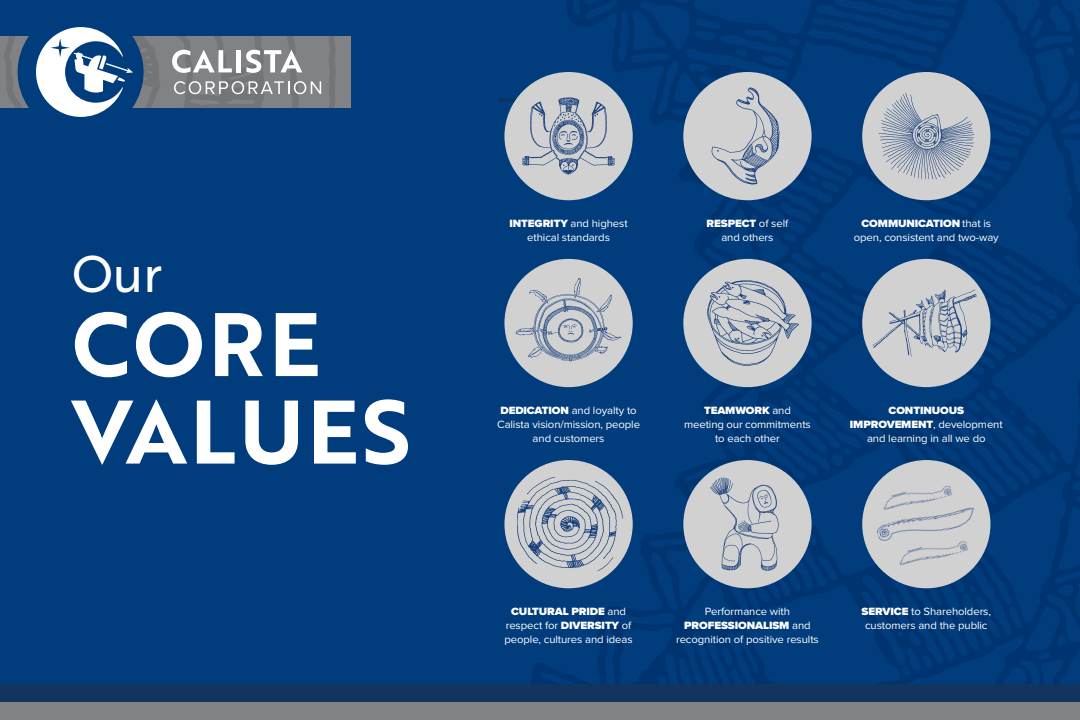
<style>
.page{position:relative;width:1080px;height:720px;background:#fff}
.page>*{position:absolute;margin:0;border:0;box-sizing:border-box;transform-origin:0 0}
.t1{font:87.5px/87.5px "Brother 1816 Bold";letter-spacing:.035em;color:#fff}
.t2{font:50px "Brother 1816 Regular";color:#fff}
.t3{font:10.9px/14.1px "Proxima Nova";letter-spacing:-.01em;color:#fff;text-align:center;scale:1.04 1}
.t4{font:6px "Minion Pro";color:#231f20}
.s1{font-weight:900}
</style>
<div class="page">
<div style="left:0;top:0;width:1080px;height:684px;background:#013d7d"></div>
<img style="left:508px;top:0;width:572px;height:684px">
<div style="left:0;top:702px;width:1080px;height:18px;background:#808285"></div>
<div style="left:0;top:684px;width:1080px;height:18px;background:#12355d"></div>
<div style="left:504px;top:72px;width:129px;height:128px;background:#d1d1d1;border-radius:50%"></div>
<img style="left:522px;top:98px;width:93px;height:77px">
<div style="left:504px;top:259px;width:129px;height:128px;background:#d1d1d1;border-radius:50%"></div>
<img style="left:516px;top:278px;width:106px;height:84px">
<div style="left:504px;top:460px;width:129px;height:128px;background:#d1d1d1;border-radius:50%"></div>
<img style="left:517px;top:477px;width:106px;height:94px">
<div style="left:683px;top:259px;width:129px;height:128px;background:#d1d1d1;border-radius:50%"></div>
<img style="left:707px;top:279px;width:92px;height:88px">
<div style="left:683px;top:460px;width:129px;height:128px;background:#d1d1d1;border-radius:50%"></div>
<img style="left:710px;top:478px;width:68px;height:92px">
<div style="left:862px;top:259px;width:128px;height:128px;background:#d1d1d1;border-radius:50%"></div>
<img style="left:872px;top:289px;width:105px;height:68px">
<div style="left:862px;top:460px;width:128px;height:128px;background:#d1d1d1;border-radius:50%"></div>
<img style="left:876px;top:507px;width:98px;height:34px">
<img style="left:881px;top:485px;width:72px;height:28px">
<img style="left:897px;top:535px;width:72px;height:31px">
<div style="left:683px;top:72px;width:129px;height:128px;background:#d1d1d1;border-radius:50%"></div>
<img style="left:711px;top:87px;width:69px;height:97px">
<div style="left:862px;top:72px;width:128px;height:128px;background:#d1d1d1;border-radius:50%"></div>
<img style="left:878px;top:93px;width:96px;height:86px">
<svg style="left:0;top:27px;width:351px;height:90px"></svg>
<p class="t2" style="left:72px;top:237px;width:92px">Our</p>
<p class="t1" style="left:72px;top:298px;width:340px">CORE<br>VALUES</p>
<p class="t4" style="left:499px;top:96px;width:18px">003e7e</p>
<p class="t3" style="left:510px;top:216px;width:115px"><span class="s1">INTEGRITY</span> and highest ethical standards</p>
<p class="t3" style="left:707px;top:216px;width:80px"><span class="s1">RESPECT</span> of self and others</p>
<p class="t3" style="left:854px;top:216px;width:141px"><span class="s1">COMMUNICATION</span> that is open, consistent and two-way</p>
<p class="t3" style="left:497px;top:403px;width:139px"><span class="s1">DEDICATION</span> and loyalty to<br>Calista vision/mission, people and customers</p>
<p class="t3" style="left:684px;top:403px;width:123px"><span class="s1">TEAMWORK</span> and meeting our commitments to each other</p>
<p class="t3" style="left:850px;top:403px;width:149px"><span class="s1">CONTINUOUS<br>IMPROVEMENT</span>, development and learning in all we do</p>
<p class="t3" style="left:504px;top:604px;width:125px"><span class="s1">CULTURAL PRIDE</span> and respect for <span class="s1">DIVERSITY</span> of people, cultures and ideas</p>
<p class="t3" style="left:676px;top:604px;width:139px">Performance with<br><span class="s1">PROFESSIONALISM</span> and recognition of positive results</p>
<p class="t3" style="left:862px;top:604px;width:126px"><span class="s1">SERVICE</span> to Shareholders, customers and the public</p>
</div>
